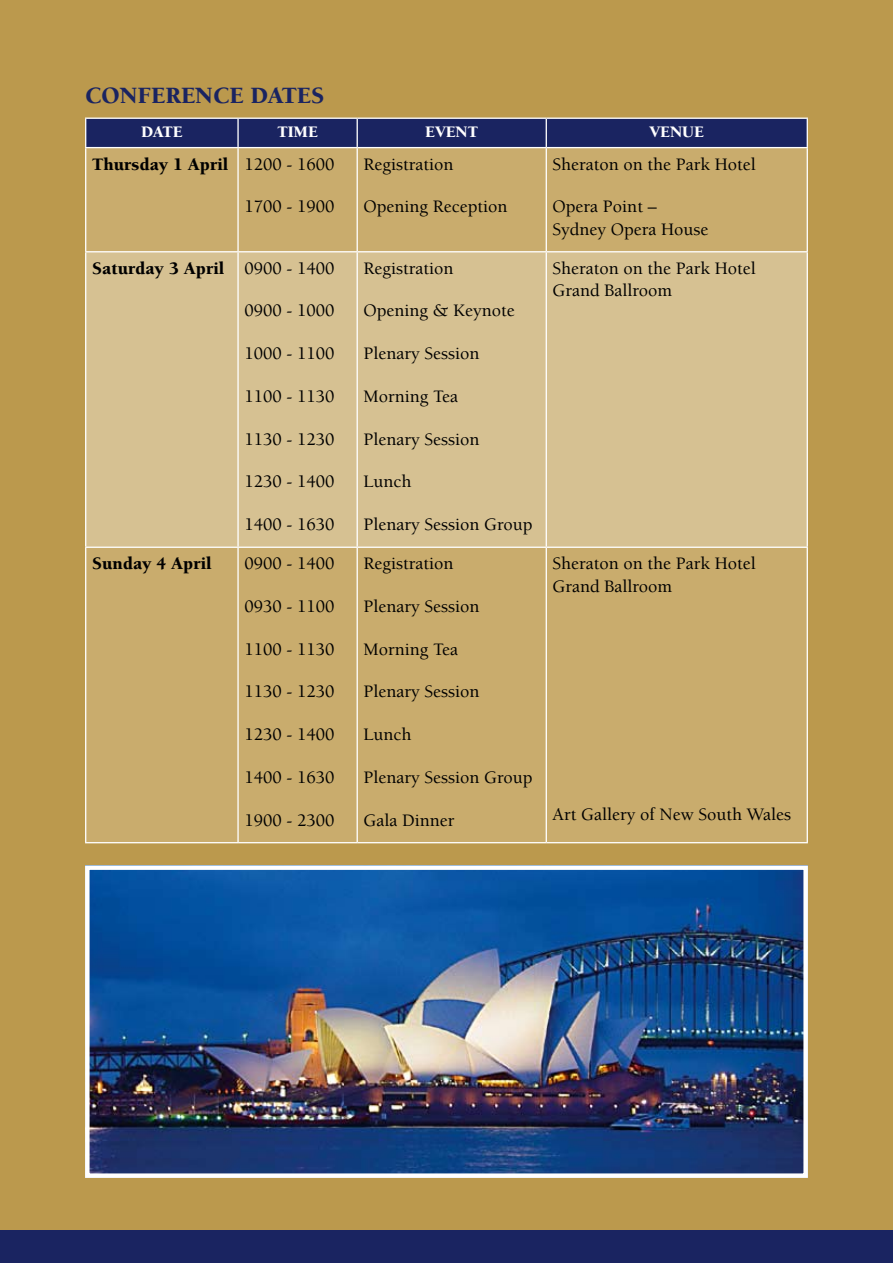
<style>
.page{position:relative;width:893px;height:1263px;background:#bb994d}
.page>*{position:absolute;margin:0;border:0;box-sizing:border-box;transform-origin:0 0}
.t1{font:900 24px "Berkeley";color:#1a2461}
.t2{font:500 18px/22.5px "Berkeley";color:#000}
.t3{font:900 18px "Berkeley";color:#000}
.t4{font:900 16.5px "Berkeley";color:#fff}
.s1{font-weight:500}
</style>
<div class="page">
<div style="left:0;top:1230px;width:893px;height:33px;background:#1a2461"></div>
<div style="left:86px;top:148px;width:721px;height:694px;background:#c9ac6d"></div>
<div style="left:86px;top:252px;width:721px;height:295px;background:#d6c192"></div>
<hr style="left:85px;top:148px;width:1px;height:103px;background:#fff">
<hr style="left:237px;top:148px;width:2px;height:103px;background:#fff">
<hr style="left:357px;top:148px;width:1px;height:103px;background:#fff">
<hr style="left:546px;top:148px;width:1px;height:103px;background:#fff">
<hr style="left:807px;top:148px;width:1px;height:103px;background:#fff">
<hr style="left:85px;top:251px;width:153px;height:1px;background:#fff">
<hr style="left:85px;top:252px;width:1px;height:295px;background:#fff">
<hr style="left:238px;top:251px;width:119px;height:1px;background:#fff">
<hr style="left:237px;top:252px;width:2px;height:295px;background:#fff">
<hr style="left:357px;top:251px;width:189px;height:1px;background:#fff">
<hr style="left:357px;top:252px;width:1px;height:295px;background:#fff">
<hr style="left:546px;top:251px;width:262px;height:1px;background:#fff">
<hr style="left:546px;top:252px;width:1px;height:295px;background:#fff">
<hr style="left:807px;top:252px;width:1px;height:295px;background:#fff">
<hr style="left:85px;top:547px;width:153px;height:1px;background:#fff">
<hr style="left:85px;top:548px;width:1px;height:294px;background:#fff">
<hr style="left:238px;top:547px;width:119px;height:1px;background:#fff">
<hr style="left:237px;top:548px;width:2px;height:294px;background:#fff">
<hr style="left:357px;top:547px;width:189px;height:1px;background:#fff">
<hr style="left:357px;top:548px;width:1px;height:294px;background:#fff">
<hr style="left:546px;top:547px;width:262px;height:1px;background:#fff">
<hr style="left:546px;top:548px;width:1px;height:294px;background:#fff">
<hr style="left:807px;top:548px;width:1px;height:294px;background:#fff">
<hr style="left:85px;top:842px;width:153px;height:1px;background:#fff">
<hr style="left:238px;top:842px;width:119px;height:1px;background:#fff">
<hr style="left:357px;top:842px;width:189px;height:1px;background:#fff">
<hr style="left:546px;top:842px;width:262px;height:1px;background:#fff">
<svg style="left:85px;top:118px;width:723px;height:30px;background:#2a346c"></svg>
<img style="left:90px;top:870px;width:713px;height:303px">
<div style="left:85px;top:865px;width:723px;height:313px;border:4px solid #fff"></div>
<h1 class="t1" style="left:85px;top:83px;width:241px">Conference Dates</h1>
<p class="t4" style="left:141px;top:123px;width:12px">DATE</p>
<p class="t4" style="left:277px;top:123px;width:41px">TIME</p>
<p class="t4" style="left:425px;top:123px;width:12px">EVENT</p>
<p class="t4" style="left:650px;top:123px;width:12px">VENUE</p>
<p class="t3" style="left:92px;top:154px;width:244px">Thursday 1 April <span class="s1">1200 - 1600</span></p>
<p class="t2" style="left:244px;top:196px;width:92px">1700 - 1900</p>
<p class="t2" style="left:553px;top:153px;width:205px">Sheraton on the Park Hotel</p>
<p class="t2" style="left:553px;top:196px;width:157px">Opera Point –<br>Sydney Opera House</p>
<p class="t2" style="left:364px;top:153px;width:92px">Registration</p>
<p class="t2" style="left:364px;top:196px;width:145px">Opening Reception</p>
<p class="t3" style="left:92px;top:259px;width:244px">Saturday 3 April <span class="s1">0900 - 1400</span></p>
<p class="t2" style="left:244px;top:300px;width:92px">0900 - 1000</p>
<p class="t2" style="left:244px;top:343px;width:92px">1000 - 1100</p>
<p class="t2" style="left:244px;top:385px;width:92px">1100 - 1130</p>
<p class="t2" style="left:244px;top:428px;width:92px">1130 - 1230</p>
<p class="t2" style="left:244px;top:471px;width:92px">1230 - 1400</p>
<p class="t2" style="left:244px;top:514px;width:92px">1400 - 1630</p>
<p class="t3" style="left:92px;top:554px;width:121px">Sunday 4 April</p>
<p class="t2" style="left:244px;top:553px;width:92px">0900 - 1400</p>
<p class="t2" style="left:244px;top:595px;width:92px">0930 - 1100</p>
<p class="t2" style="left:244px;top:638px;width:92px">1100 - 1130</p>
<p class="t2" style="left:244px;top:681px;width:92px">1130 - 1230</p>
<p class="t2" style="left:244px;top:724px;width:92px">1230 - 1400</p>
<p class="t2" style="left:244px;top:766px;width:92px">1400 - 1630</p>
<p class="t2" style="left:244px;top:809px;width:92px">1900 - 2300</p>
<p class="t2" style="left:364px;top:257px;width:92px">Registration</p>
<p class="t2" style="left:364px;top:300px;width:153px">Opening &amp; Keynote</p>
<p class="t2" style="left:364px;top:343px;width:118px">Plenary Session</p>
<p class="t2" style="left:364px;top:385px;width:96px">Morning Tea</p>
<p class="t2" style="left:364px;top:428px;width:118px">Plenary Session</p>
<p class="t2" style="left:364px;top:471px;width:50px">Lunch</p>
<p class="t2" style="left:364px;top:514px;width:171px">Plenary Session Group</p>
<p class="t2" style="left:364px;top:553px;width:92px">Registration</p>
<p class="t2" style="left:364px;top:595px;width:118px">Plenary Session</p>
<p class="t2" style="left:364px;top:638px;width:96px">Morning Tea</p>
<p class="t2" style="left:364px;top:681px;width:118px">Plenary Session</p>
<p class="t2" style="left:364px;top:724px;width:50px">Lunch</p>
<p class="t2" style="left:364px;top:766px;width:171px">Plenary Session Group</p>
<p class="t2" style="left:364px;top:809px;width:92px">Gala Dinner</p>
<p class="t2" style="left:553px;top:257px;width:205px">Sheraton on the Park Hotel<br>Grand Ballroom</p>
<p class="t2" style="left:553px;top:553px;width:205px">Sheraton on the Park Hotel<br>Grand Ballroom</p>
<p class="t2" style="left:553px;top:804px;width:240px">Art Gallery of New South Wales</p>
</div>
